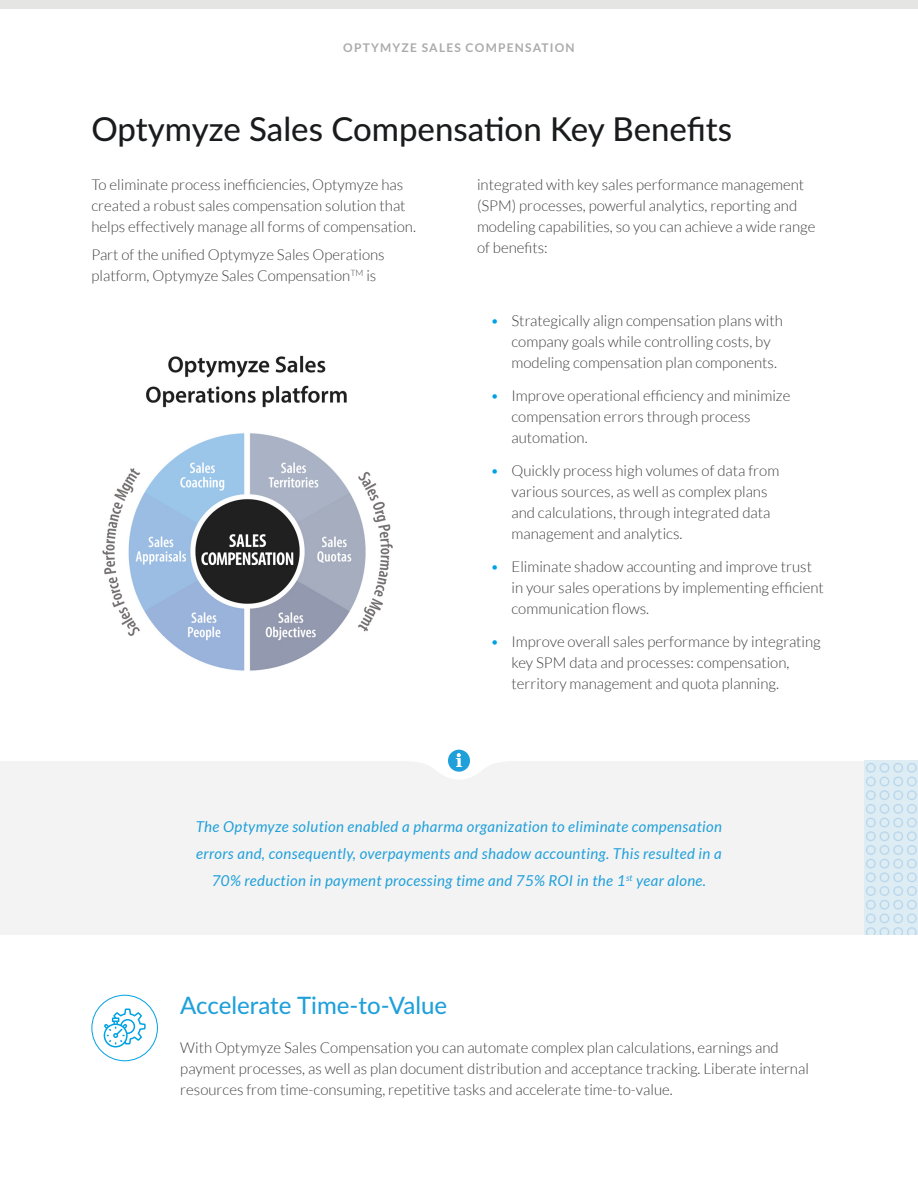
<style>
.page{position:relative;width:918px;height:1188px;background:#fff}
.page>*{position:absolute;margin:0;border:0;box-sizing:border-box;transform-origin:0 0}
.t1{font:500 33px "Lato";color:#191b1d}
.t2{font:500 24px "Lato";color:#20a0da}
.P_-_Body_Copy_-_1_co{font:300 15px/21px "Lato";color:#404041}
.t3{font:italic 15px/27px "Lato";letter-spacing:.025em;color:#20a0da;text-align:center}
.t4{font:700 12px "Lato";letter-spacing:.1em;color:#aaabab}
.s1{color:#00a1e4}
</style>
<div class="page">
<div style="left:0;top:0;width:918px;height:9px;background:#e5e5e3"></div>
<img style="left:102px;top:355px;width:291px;height:316px">
<div style="left:0;top:761px;width:864px;height:173px;background:#f3f3f3"></div>
<svg style="left:416px;top:749px;width:86px;height:30px"></svg>
<img style="left:864px;top:761px;width:54px;height:173px">
<div style="left:92px;top:995px;width:66px;height:66px;border:1px solid #00a1e4;border-radius:50%"></div>
<svg style="left:104px;top:1009px;width:42px;height:39px"></svg>
<p class="t4" style="left:343px;top:40px;width:233px">OPTYMYZE SALES COMPENSATION</p>
<p class="t1" style="left:92px;top:105px;width:642px">Optymyze Sales Compensation Key Benefits</p>
<p class="P_-_Body_Copy_-_1_co" style="left:92px;top:174px;width:326px">To eliminate process inefficiencies, Optymyze has created a robust sales compensation solution that helps effectively manage all forms of compensation.</p>
<p class="P_-_Body_Copy_-_1_co" style="left:92px;top:245px;width:295px">Part of the unified Optymyze Sales Operations platform, Optymyze Sales Compensation<sup>TM</sup> is</p>
<p class="P_-_Body_Copy_-_1_co" style="left:477px;top:174px;width:340px">integrated with key sales performance management (SPM) processes, powerful analytics, reporting and modeling capabilities, so you can achieve a wide range of benefits:</p>
<p class="P_-_Body_Copy_-_1_co" style="left:512px;top:310px;width:273px;text-indent:-21px"><span class="s1">•</span> Strategically align compensation plans with company goals while controlling costs, by modeling compensation plan components.</p>
<p class="P_-_Body_Copy_-_1_co" style="left:512px;top:385px;width:280px;text-indent:-21px"><span class="s1">•</span> Improve operational efficiency and minimize compensation errors through process automation.</p>
<p class="P_-_Body_Copy_-_1_co" style="left:512px;top:460px;width:269px;text-indent:-21px"><span class="s1">•</span> Quickly process high volumes of data from various sources, as well as complex plans and calculations, through integrated data management and analytics.</p>
<p class="P_-_Body_Copy_-_1_co" style="left:512px;top:556px;width:314px;text-indent:-21px"><span class="s1">•</span> Eliminate shadow accounting and improve trust in your sales operations by implementing efficient communication flows.</p>
<p class="P_-_Body_Copy_-_1_co" style="left:512px;top:631px;width:311px;text-indent:-21px"><span class="s1">•</span> Improve overall sales performance by integrating key SPM data and processes: compensation, territory management and quota planning.</p>
<p class="t3" style="left:196px;top:814px;width:528px">The Optymyze solution enabled a pharma organization to eliminate compensation errors and, consequently, overpayments and shadow accounting. This resulted in a<br>70% reduction in payment processing time and 75% ROI in the 1<sup>st</sup> year alone.</p>
<p class="t2" style="left:180px;top:988px;width:268px">Accelerate Time-to-Value</p>
<p class="P_-_Body_Copy_-_1_co" style="left:180px;top:1037px;width:630px">With Optymyze Sales Compensation you can automate complex plan calculations, earnings and payment processes, as well as plan document distribution and acceptance tracking. Liberate internal resources from time-consuming, repetitive tasks and accelerate time-to-value.</p>
</div>
